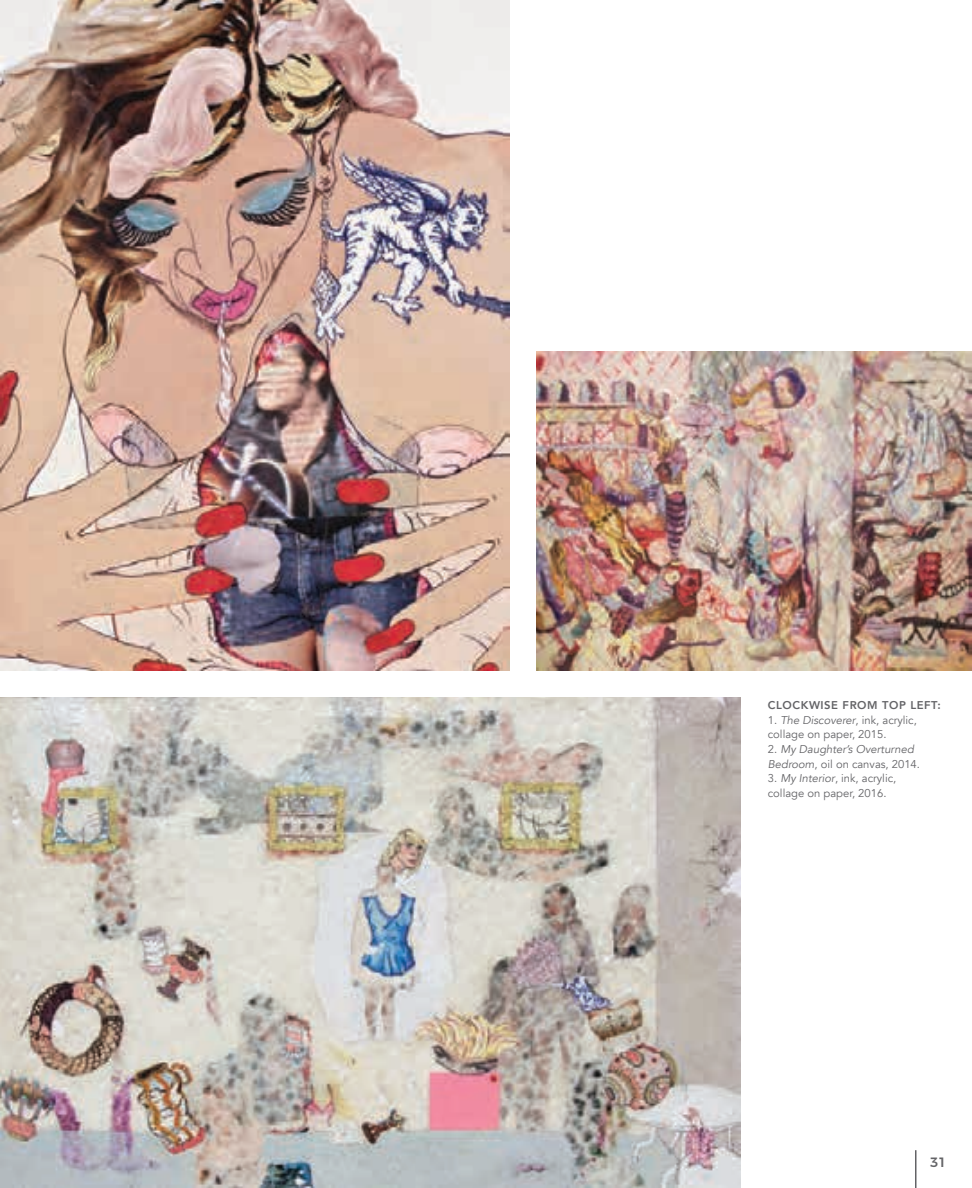
<style>
.page{position:relative;width:972px;height:1188px;background:#fff}
.page>*{position:absolute;margin:0;border:0;box-sizing:border-box;transform-origin:0 0}
.t1{font:500 13.5px "Montserrat";color:#636366}
.t2{font:11.25px/14.7px "Avenir";color:#636366}
.t3{font:italic 11.25px/14.7px "Avenir";color:#636366}
.t4{font:800 11.25px "Avenir";letter-spacing:.05em;color:#636366}
.s1{font-style:italic}
.s2{font-style:normal}
</style>
<div class="page">
<hr style="left:915px;top:1150px;width:1px;height:38px;background:#636366">
<img style="left:537px;top:351px;width:435px;height:320px">
<img style="left:0;top:0;width:510px;height:671px">
<img style="left:0;top:698px;width:741px;height:490px">
<p class="t4" style="left:768px;top:697px;width:174px">CLOCKWISE FROM TOP LEFT:</p>
<p class="t2" style="left:768px;top:713px;width:150px">1. <span class="s1">The Discoverer</span>, ink, acrylic, collage on paper, 2015.</p>
<p class="t3" style="left:768px;top:742px;width:154px"><span class="s2">2.</span> My Daughter’s Overturned<br>Bedroom<span class="s2">, oil on canvas, 2014.</span></p>
<p class="t2" style="left:768px;top:771px;width:130px">3. <span class="s1">My Interior</span>, ink, acrylic,</p>
<p class="t2" style="left:768px;top:786px;width:120px">collage on paper, 2016.</p>
<p class="t1" style="left:930px;top:1154px;width:18px">31</p>
</div>
